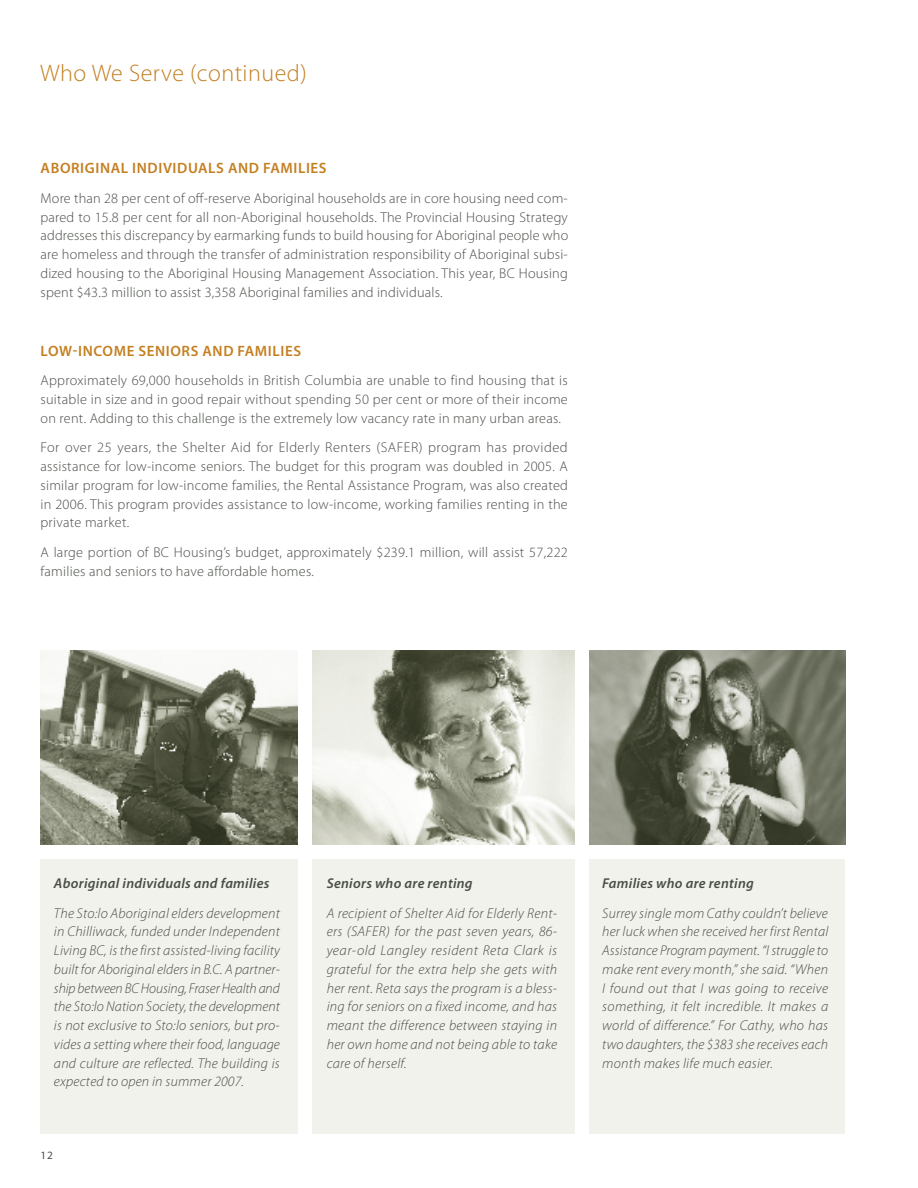
<style>
.page{position:relative;width:918px;height:1188px;background:#fff}
.page>*{position:absolute;margin:0;border:0;box-sizing:border-box;transform-origin:0 0}
.t1{font:300 24px "Myriad Pro";letter-spacing:.02em;color:#c47f21}
.t2{font:600 15px "Myriad Pro";letter-spacing:.04em;color:#c47f21}
.Body_Copy{font:300 14.25px/18.8px "Myriad Pro";letter-spacing:.02em;color:#484d46;text-align:justify}
.Body_Copy-2{font:italic 300 14.25px/18.8px "Myriad Pro";letter-spacing:.015em;color:#484d46;text-align:justify}
.Body_Copy-3{font:italic 600 14.25px "Myriad Pro";letter-spacing:.02em;color:#484d46}
.t3{font:11.25px "Myriad Pro";color:#484d46}
</style>
<div class="page">
<div style="left:40px;top:858px;width:805px;height:276px;background:#f1f2eb"></div>
<img style="left:41px;top:650px;width:257px;height:195px">
<img style="left:312px;top:650px;width:263px;height:195px">
<img style="left:589px;top:650px;width:256px;height:195px">
<div style="left:298px;top:616px;width:14px;height:552px;background:#fff"></div>
<div style="left:575px;top:616px;width:14px;height:552px;background:#fff"></div>
<div style="left:15px;top:846px;width:865px;height:13px;background:#fff"></div>
<h3 class="t1" style="left:40px;top:60px;width:268px">Who We Serve (continued)</h3>
<h2 class="t2" style="left:41px;top:160px;width:288px">ABORIGINAL INDIVIDUALS AND FAMILIES</h2>
<p class="Body_Copy" style="left:40px;top:189px;width:529px">More than 28 per cent of off-reserve Aboriginal households are in core housing need com&shy;pared to 15.8 per cent for all non-Aboriginal households. The Provincial Housing Strategy addresses this discrepancy by earmarking funds to build housing for Aboriginal people who are homeless and through the transfer of administration responsibility of Aboriginal subsi&shy;dized housing to the Aboriginal Housing Management Association. This year, BC Housing spent $43.3 million to assist 3,358 Aboriginal families and individuals.</p>
<h2 class="t2" style="left:41px;top:342px;width:262px">LOW-INCOME SENIORS AND FAMILIES</h2>
<p class="Body_Copy" style="left:40px;top:371px;width:529px">Approximately 69,000 households in British Columbia are unable to find housing that is suitable in size and in good repair without spending 50 per cent or more of their income on rent. Adding to this challenge is the extremely low vacancy rate in many urban areas.</p>
<p class="Body_Copy" style="left:40px;top:438px;width:529px">For over 25 years, the Shelter Aid for Elderly Renters (SAFER) program has provided assistance for low-income seniors. The budget for this program was doubled in 2005. A similar program for low-income families, the Rental Assistance Program, was also created in 2006. This program provides assistance to low-income, working families renting in the private market.</p>
<p class="Body_Copy" style="left:40px;top:543px;width:529px">A large portion of BC Housing’s budget, approximately $239.1 million, will assist 57,222 families and seniors to have affordable homes.</p>
<p class="Body_Copy-3" style="left:54px;top:876px;width:217px">Aboriginal individuals and families</p>
<p class="Body_Copy-2" style="left:54px;top:904px;width:228px">The Sto:lo Aboriginal elders development in Chilliwack, funded under Independent Living BC, is the first assisted-living facility built for Aboriginal elders in B.C. A partner&shy;ship between BC Housing, Fraser Health and the Sto:lo Nation Society, the development is not exclusive to Sto:lo seniors, but pro&shy;vides a setting where their food, language and culture are reflected. The building is expected to open in summer 2007.</p>
<p class="t3" style="left:40px;top:1149px;width:14px">12</p>
<p class="Body_Copy-3" style="left:327px;top:876px;width:148px">Seniors who are renting</p>
<p class="Body_Copy-2" style="left:327px;top:904px;width:232px">A recipient of Shelter Aid for Elderly Rent&shy;ers (SAFER) for the past seven years, 86- year-old Langley resident Reta Clark is grateful for the extra help she gets with her rent. Reta says the program is a bless&shy;ing for seniors on a fixed income, and has meant the difference between staying in her own home and not being able to take care of herself.</p>
<p class="Body_Copy-3" style="left:602px;top:876px;width:153px">Families who are renting</p>
<p class="Body_Copy-2" style="left:602px;top:904px;width:228px">Surrey single mom Cathy couldn’t believe her luck when she received her first Rental Assistance Program payment. “I struggle to make rent every month,” she said. “When I found out that I was going to receive something, it felt incredible. It makes a world of difference.” For Cathy, who has two daughters, the $383 she receives each month makes life much easier.</p>
</div>
